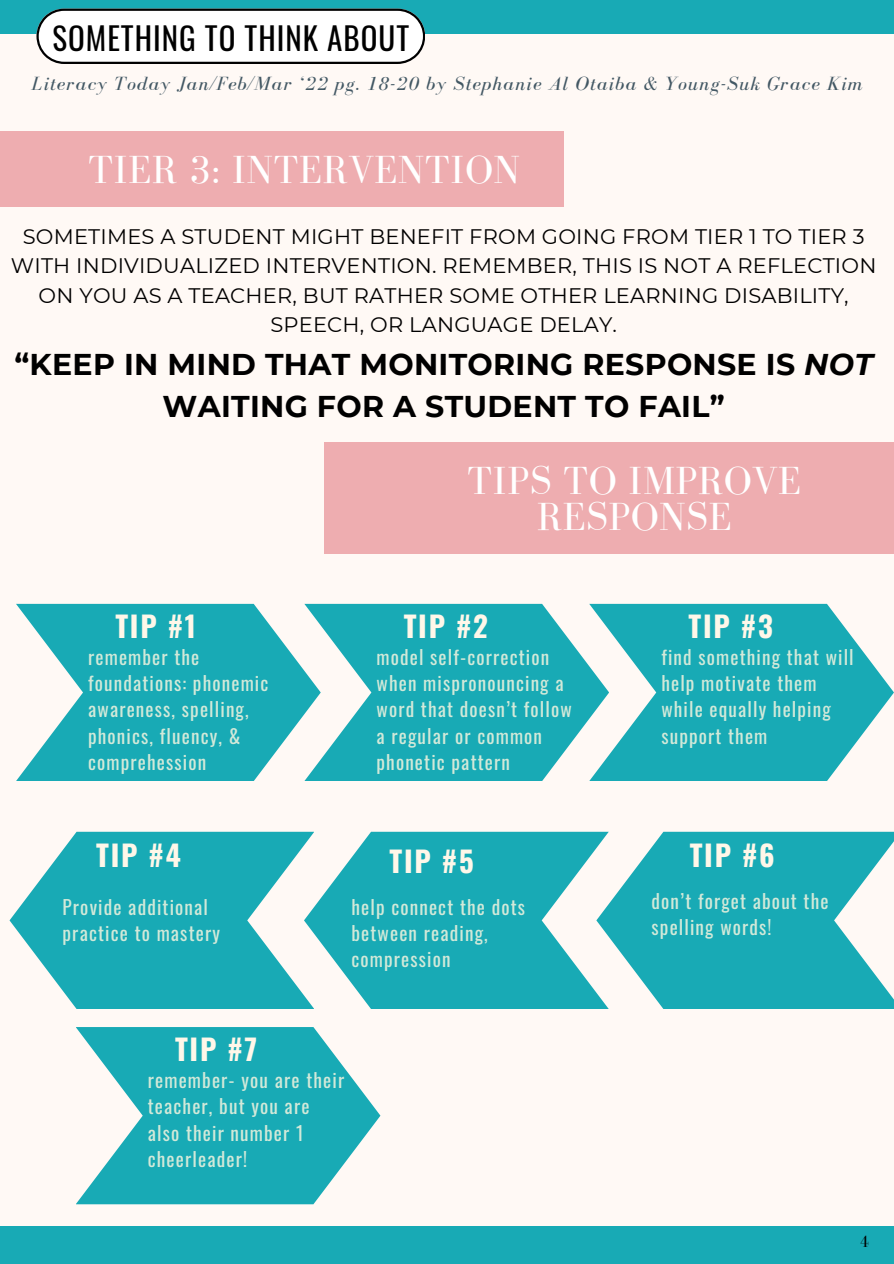
<style>
.page{position:relative;width:894px;height:1264px;background:#fff}
.page>*{position:absolute;margin:0;border:0;box-sizing:border-box;transform-origin:0 0}
.t1{font:40.35px/36px "Bodoni FLF";letter-spacing:.01em;color:#fff;text-align:center}
.t2{font:31.05px "Oswald";letter-spacing:.03em;color:#000}
.t3{font:700 30px/41.7px "Montserrat";letter-spacing:.01em;color:#000;text-align:center}
.t4{font:700 28.8px "Oswald";letter-spacing:.06em;color:#fff7e9}
.t5{font:21px/29.2px "Montserrat";letter-spacing:.01em;color:#000;text-align:center}
.t6{font:italic 19.65px "Bodoni FLF";letter-spacing:.06em;color:#435864}
.t7{font:19.2px/26.2px "Oswald";letter-spacing:.06em;color:#d2e9d9}
.t8{font:16.5px "Bodoni FLF";color:#000}
.s1{font-style:italic}
</style>
<div class="page">
<div style="left:1px;top:10px;width:892px;height:1239px;background:#fff9f5"></div>
<div style="left:1px;top:1226px;width:892px;height:37px;background:#18aab5"></div>
<div style="left:1px;top:0;width:892px;height:33px;background:#18aab5"></div>
<div style="left:0;top:132px;width:563px;height:75px;background:#eeadb0"></div>
<svg style="left:36px;top:9px;width:389px;height:55px"></svg>
<div style="left:324px;top:442px;width:569px;height:111px;background:#eeadb0"></div>
<svg style="left:16px;top:604px;width:288px;height:177px;fill:#18aab5"></svg>
<svg style="left:304px;top:604px;width:285px;height:177px;fill:#18aab5"></svg>
<svg style="left:608px;top:831px;width:285px;height:178px;fill:#18aab5"></svg>
<svg style="left:314px;top:831px;width:294px;height:178px;fill:#18aab5"></svg>
<svg style="left:10px;top:831px;width:304px;height:178px;fill:#18aab5"></svg>
<svg style="left:589px;top:604px;width:304px;height:177px;fill:#18aab5"></svg>
<svg style="left:76px;top:1027px;width:304px;height:177px;fill:#18aab5"></svg>
<h2 class="t2" style="left:52px;top:14px;width:358px">SOMETHING TO THINK ABOUT</h2>
<p class="t6" style="left:31px;top:73px;width:832px">Literacy Today Jan/Feb/Mar ‘22 pg. 18-20 by Stephanie Al Otaiba &amp; Young-Suk Grace Kim</p>
<h3 class="t1" style="left:88px;top:152px;width:433px">TIER 3: INTERVENTION</h3>
<h5 class="t5" style="left:11px;top:222px;width:866px">SOMETIMES A STUDENT MIGHT BENEFIT FROM GOING FROM TIER 1 TO TIER 3<br>WITH INDIVIDUALIZED INTERVENTION. REMEMBER, THIS IS NOT A REFLECTION ON YOU AS A TEACHER, BUT RATHER SOME OTHER LEARNING DISABILITY, SPEECH, OR LANGUAGE DELAY.</h5>
<h1 class="t3" style="left:14px;top:343px;width:859px">“KEEP IN MIND THAT MONITORING RESPONSE IS <span class="s1">NOT<br></span>WAITING FOR A STUDENT TO FAIL”</h1>
<h2 class="t1" style="left:467px;top:462px;width:335px">TIPS TO IMPROVE<br>RESPONSE</h2>
<p class="t4" style="left:115px;top:603px;width:82px">TIP #1</p>
<h2 class="t7" style="left:88px;top:643px;width:182px">remember the foundations: phonemic awareness, spelling, phonics, fluency, &amp; comprehession</h2>
<p class="t4" style="left:403px;top:603px;width:86px">TIP #2</p>
<h2 class="t7" style="left:376px;top:643px;width:197px">model self-correction when mispronouncing a word that doesn’t follow a regular or common phonetic pattern</h2>
<p class="t4" style="left:96px;top:833px;width:86px">TIP #4</p>
<h2 class="t7" style="left:63px;top:893px;width:159px">Provide additional practice to mastery</h2>
<p class="t4" style="left:389px;top:839px;width:86px">TIP #5</p>
<h2 class="t7" style="left:351px;top:893px;width:175px">help connect the dots between reading, compression</h2>
<p class="t4" style="left:175px;top:1026px;width:84px">TIP #7</p>
<h2 class="t7" style="left:148px;top:1066px;width:198px">remember- you are their teacher, but you are also their number 1 cheerleader!</h2>
<p class="t4" style="left:688px;top:603px;width:86px">TIP #3</p>
<h2 class="t7" style="left:661px;top:643px;width:194px">find something that will help motivate them while equally helping support them</h2>
<p class="t4" style="left:689px;top:833px;width:86px">TIP #6</p>
<p class="t7" style="left:651px;top:887px;width:178px">don’t forget about the spelling words!</p>
<h4 class="t8" style="left:859px;top:1232px;width:10px">4</h4>
</div>
